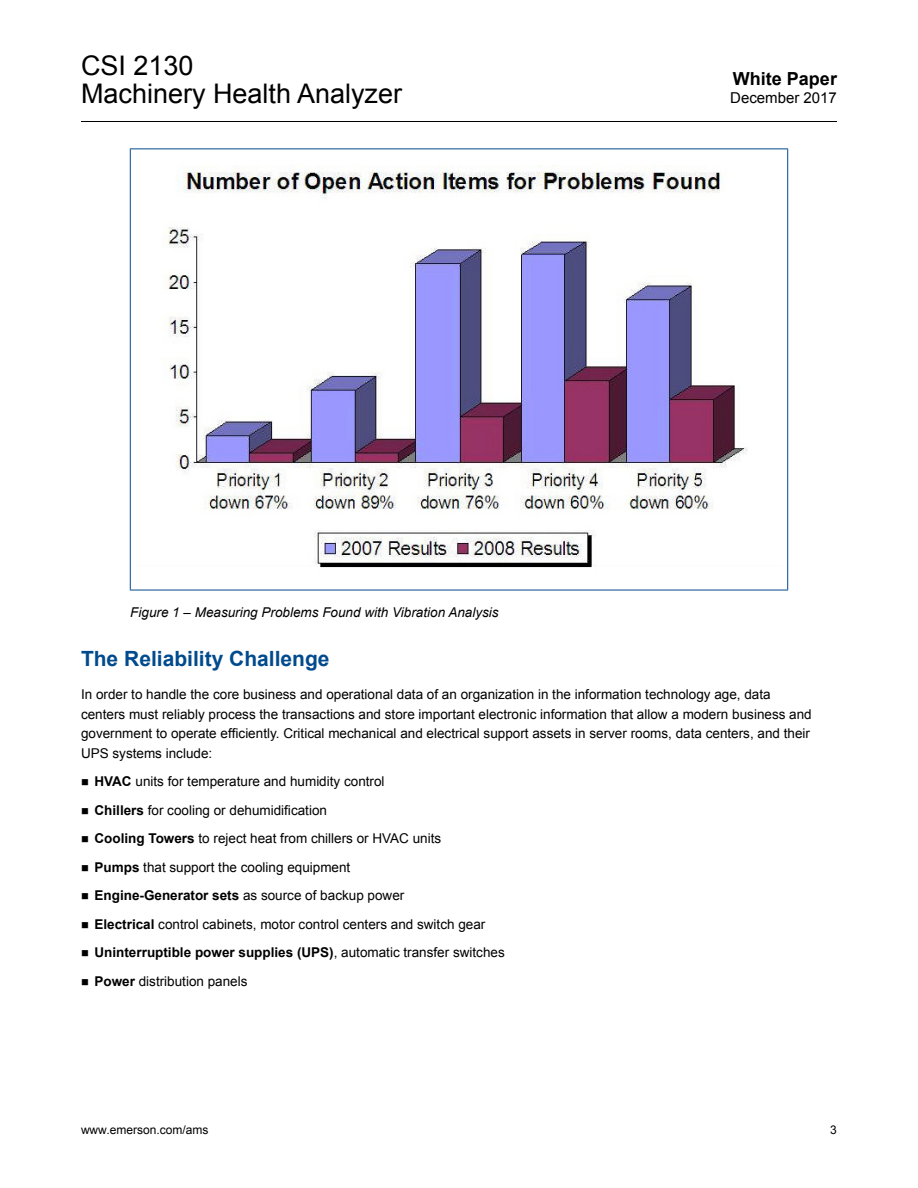
<style>
.page{position:relative;width:918px;height:1188px;background:#fff}
.page>*{position:absolute;margin:0;border:0;box-sizing:border-box;transform-origin:0 0}
.t1{font:27px/28.5px "Arial";color:#000}
.Subhead_1{font:700 21px "Arial";color:#004a8d}
.t2{font:700 18px "Arial";color:#000}
.t3{font:15px "Arial";color:#000}
.Body_Text{font:13.5px/19.5px "Arial";color:#000}
.t4{font:700 13.5px "Arial";color:#000}
.Image_Caption{font:italic 13.5px "Arial";color:#000}
.t5{font:12px "Arial";color:#000}
.s1{font-weight:700}
.s2{font-weight:400}
</style>
<div class="page">
<hr style="left:81px;top:121px;width:756px;height:1px;background:#000">
<hr style="left:130px;top:148px;width:658px;height:1px;background:#004a8d">
<hr style="left:130px;top:149px;width:1px;height:441px;background:#004a8d">
<hr style="left:787px;top:149px;width:1px;height:441px;background:#004a8d">
<hr style="left:130px;top:590px;width:658px;height:1px;background:#004a8d">
<img style="left:164px;top:165px;width:584px;height:403px">
<h1 class="t1" style="left:81px;top:51px;width:323px">CSI 2130<br>Machinery Health Analyzer</h1>
<h3 class="t2" style="left:733px;top:67px;width:106px">White Paper</h3>
<p class="t3" style="left:730px;top:88px;width:108px">December 2017</p>
<p class="Image_Caption" style="left:130px;top:604px;width:370px">Figure 1 – Measuring Problems Found with Vibration Analysis</p>
<p class="Subhead_1" style="left:81px;top:645px;width:250px">The Reliability Challenge</p>
<p class="Body_Text" style="left:81px;top:685px;width:732px">In order to handle the core business and operational data of an organization in the information technology age, data centers must reliably process the transactions and store important electronic information that allow a modern business and government to operate efficiently. Critical mechanical and electrical support assets in server rooms, data centers, and their UPS systems include:</p>
<p class="Body_Text" style="left:94px;top:772px;width:292px"><span class="s1">HVAC</span> units for temperature and humidity control</p>
<p class="Body_Text" style="left:94px;top:801px;width:234px"><span class="s1">Chillers</span> for cooling or dehumidification</p>
<p class="Body_Text" style="left:94px;top:829px;width:348px"><span class="s1">Cooling Towers</span> to reject heat from chillers or HVAC units</p>
<p class="Body_Text" style="left:94px;top:857px;width:257px"><span class="s1">Pumps</span> that support the cooling equipment</p>
<p class="Body_Text" style="left:94px;top:886px;width:311px"><span class="s1">Engine-Generator sets</span> as source of backup power</p>
<p class="Body_Text" style="left:94px;top:914px;width:392px"><span class="s1">Electrical</span> control cabinets, motor control centers and switch gear</p>
<p class="t4" style="left:94px;top:943px;width:412px">Uninterruptible power supplies (UPS)<span class="s2">, automatic transfer switches</span></p>
<p class="Body_Text" style="left:94px;top:971px;width:155px"><span class="s1">Power</span> distribution panels</p>
<p class="t5" style="left:81px;top:1122px;width:129px">www.emerson.com/ams</p>
<p class="t5" style="left:830px;top:1122px;width:8px">3</p>
</div>
